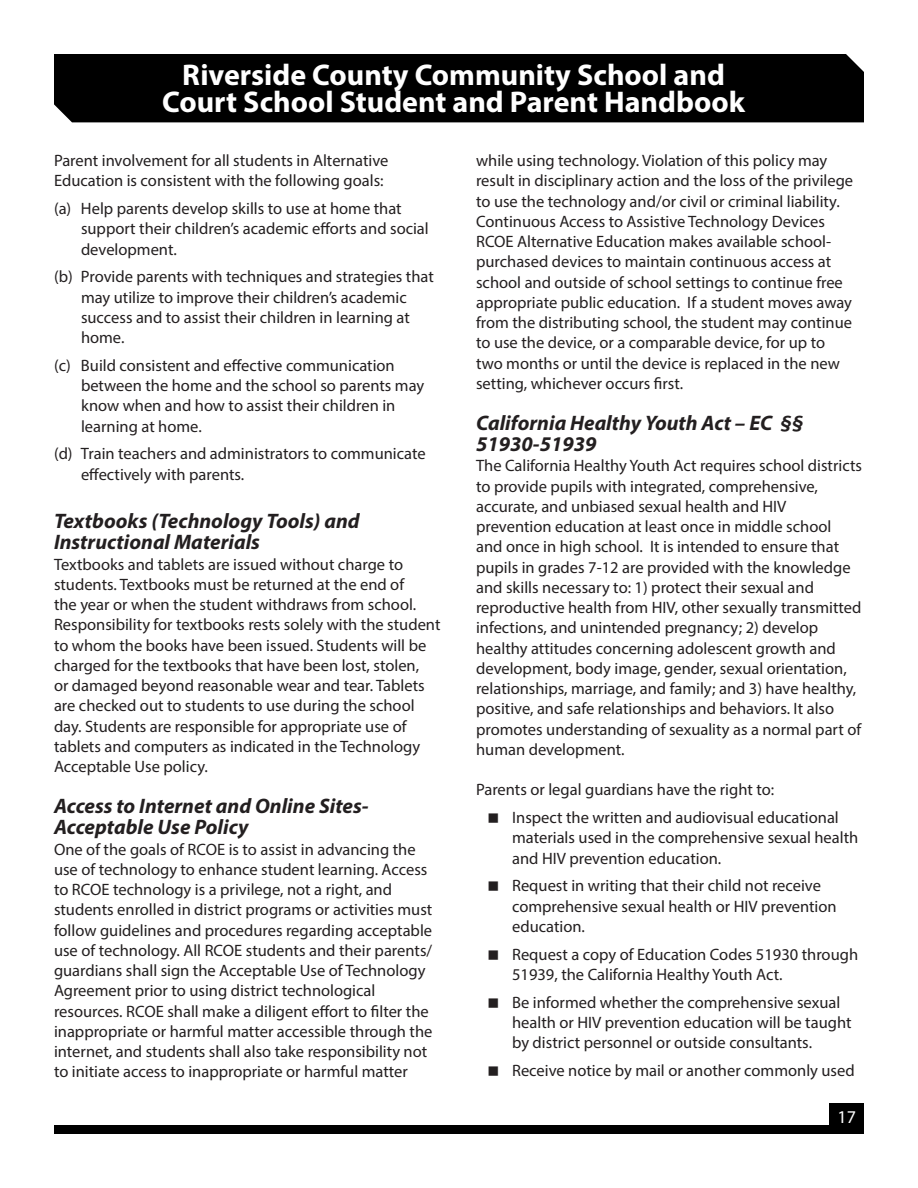
<style>
.page{position:relative;width:918px;height:1188px;background:#fff}
.page>*{position:absolute;margin:0;border:0;box-sizing:border-box;transform-origin:0 0}
.t1{font:700 30px/27px "Myriad Pro";color:#fff;text-align:center}
.t2{font:italic 700 21px/21px "Myriad Pro";color:#231f20}
.t3{font:18px "Myriad Pro";color:#fff}
.Numbered_list{font:16.5px/20.2px "Myriad Pro";color:#231f20}
</style>
<div class="page">
<div style="left:54px;top:54px;width:810px;height:68px;background:#000"></div>
<div style="left:54px;top:1125px;width:810px;height:9px;background:#000"></div>
<div style="left:830px;top:1103px;width:34px;height:30px;background:#000"></div>
<h1 class="t1" style="left:162px;top:60px;width:584px">Riverside County Community School and<br>Court School Student and Parent Handbook</h1>
<p class="Numbered_list" style="left:54px;top:150px;width:336px">Parent involvement for all students in Alternative<br>Education is consistent with the following goals:</p>
<p class="Numbered_list" style="left:81px;top:198px;width:349px;text-indent:-27px">(a) Help parents develop skills to use at home that support their children’s academic efforts and social development.</p>
<p class="Numbered_list" style="left:81px;top:266px;width:354px;text-indent:-27px">(b) Provide parents with techniques and strategies that may utilize to improve their children’s academic success and to assist their children in learning at home.</p>
<p class="Numbered_list" style="left:81px;top:355px;width:345px;text-indent:-27px">(c) Build consistent and effective communication between the home and the school so parents may know when and how to assist their children in learning at home.</p>
<p class="Numbered_list" style="left:81px;top:443px;width:346px;text-indent:-27px">(d) Train teachers and administrators to communicate effectively with parents.</p>
<p class="t2" style="left:54px;top:510px;width:307px">Textbooks (Technology Tools) and<br>Instructional Materials</p>
<p class="Numbered_list" style="left:54px;top:554px;width:388px">Textbooks and tablets are issued without charge to students. Textbooks must be returned at the end of<br>the year or when the student withdraws from school.<br>Responsibility for textbooks rests solely with the student to whom the books have been issued. Students will be charged for the textbooks that have been lost, stolen,<br>or damaged beyond reasonable wear and tear. Tablets are checked out to students to use during the school day. Students are responsible for appropriate use of tablets and computers as indicated in the Technology Acceptable Use policy.</p>
<p class="t2" style="left:54px;top:795px;width:316px">Access to Internet and Online Sites-<br>Acceptable Use Policy</p>
<p class="Numbered_list" style="left:54px;top:839px;width:380px">One of the goals of RCOE is to assist in advancing the use of technology to enhance student learning. Access to RCOE technology is a privilege, not a right, and students enrolled in district programs or activities must follow guidelines and procedures regarding acceptable use of technology. All RCOE students and their parents/ guardians shall sign the Acceptable Use of Technology Agreement prior to using district technological resources. RCOE shall make a diligent effort to filter the inappropriate or harmful matter accessible through the internet, and students shall also take responsibility not to initiate access to inappropriate or harmful matter</p>
<p class="Numbered_list" style="left:476px;top:150px;width:379px">while using technology. Violation of this policy may result in disciplinary action and the loss of the privilege to use the technology and/or civil or criminal liability.</p>
<p class="Numbered_list" style="left:476px;top:211px;width:350px">Continuous Access to Assistive Technology Devices</p>
<p class="Numbered_list" style="left:476px;top:231px;width:377px">RCOE Alternative Education makes available school&shy;purchased devices to maintain continuous access at school and outside of school settings to continue free appropriate public education. If a student moves away from the distributing school, the student may continue to use the device, or a comparable device, for up to two months or until the device is replaced in the new setting, whichever occurs first.</p>
<p class="t2" style="left:476px;top:412px;width:329px">California Healthy Youth Act – EC §§<br>51930-51939</p>
<p class="Numbered_list" style="left:476px;top:455px;width:387px">The California Healthy Youth Act requires school districts to provide pupils with integrated, comprehensive, accurate, and unbiased sexual health and HIV prevention education at least once in middle school<br>and once in high school. It is intended to ensure that pupils in grades 7-12 are provided with the knowledge and skills necessary to: 1) protect their sexual and reproductive health from HIV, other sexually transmitted infections, and unintended pregnancy; 2) develop healthy attitudes concerning adolescent growth and development, body image, gender, sexual orientation, relationships, marriage, and family; and 3) have healthy, positive, and safe relationships and behaviors. It also promotes understanding of sexuality as a normal part of human development.</p>
<p class="Numbered_list" style="left:476px;top:779px;width:300px">Parents or legal guardians have the right to:</p>
<p class="Numbered_list" style="left:512px;top:807px;width:348px">Inspect the written and audiovisual educational materials used in the comprehensive sexual health and HIV prevention education.</p>
<p class="Numbered_list" style="left:512px;top:875px;width:326px">Request in writing that their child not receive comprehensive sexual health or HIV prevention education.</p>
<p class="Numbered_list" style="left:512px;top:944px;width:348px">Request a copy of Education Codes 51930 through<br>51939, the California Healthy Youth Act.</p>
<p class="Numbered_list" style="left:512px;top:992px;width:341px">Be informed whether the comprehensive sexual health or HIV prevention education will be taught by district personnel or outside consultants.</p>
<p class="Numbered_list" style="left:512px;top:1060px;width:344px">Receive notice by mail or another commonly used</p>
<p class="t3" style="left:838px;top:1106px;width:20px">17</p>
</div>
